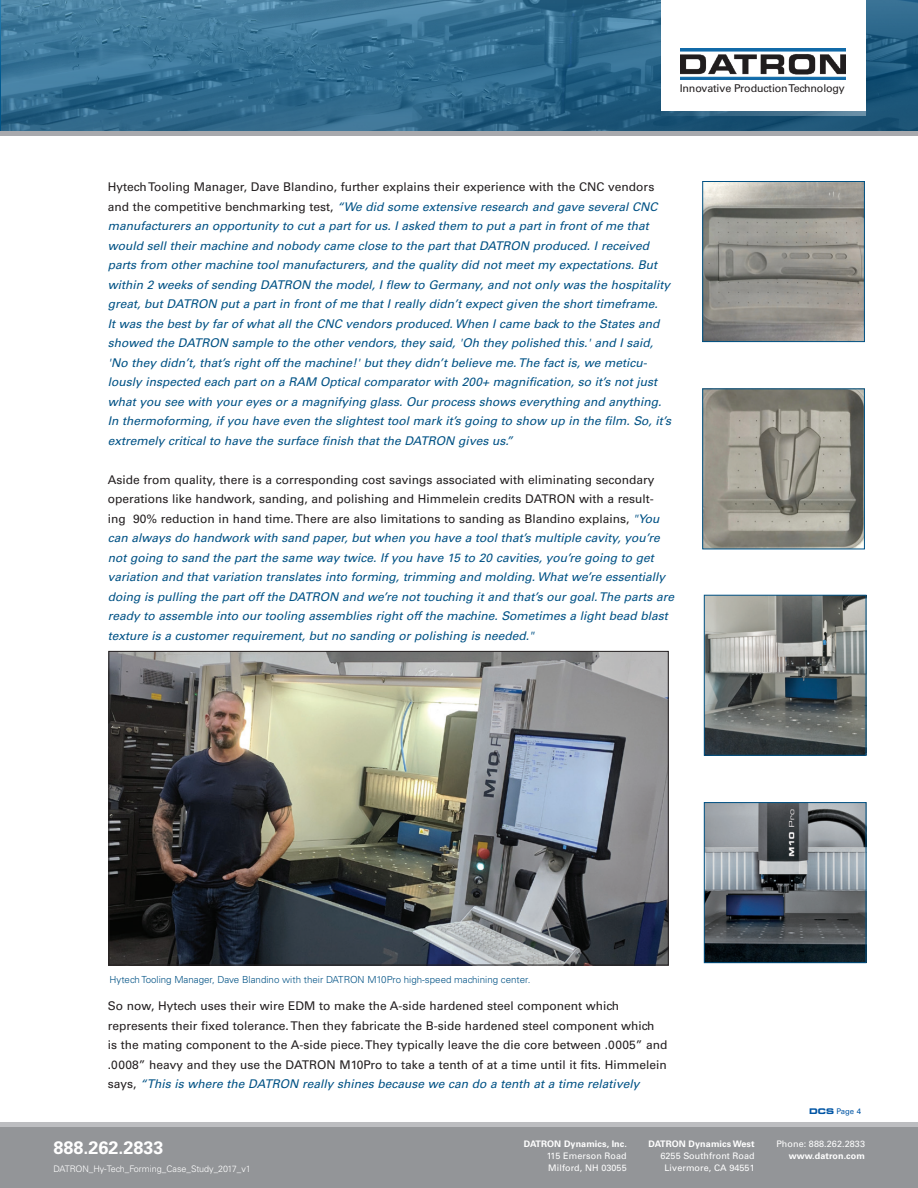
<style>
.page{position:relative;width:918px;height:1188px;background:#fff}
.page>*{position:absolute;margin:0;border:0;box-sizing:border-box;transform-origin:0 0}
.t1{font:700 18px "Univers LT";color:#fff}
.t2{font:italic 12px/19.5px "Univers";color:#005285}
.t3{font:12px/19.5px "Univers";color:#231f20}
.t4{font:10.8px "Univers LT";letter-spacing:-.015em;color:#231f20}
.t5{font:300 9.75px "Univers";color:#005285}
.t6{font:9px/12px "Univers LT";letter-spacing:.01em;color:#fff}
.t7{font:700 9px "Univers LT";letter-spacing:.01em;color:#fff}
.t8{font:300 9px "Univers";color:#fff}
.t9{font:7.8px "Univers";color:#0155a5}
.s1{font-style:normal;color:#231f20}
.s2{font-style:italic;color:#005285}
.s3{font-family:"Eurostile Bold Extended Two"}
</style>
<div class="page">
<div style="left:0;top:131px;width:918px;height:5px;background:#a8a9ad"></div>
<img style="left:1px;top:0;width:917px;height:131px">
<div style="left:661px;top:0;width:204px;height:111px;background:#fff"></div>
<svg style="left:661px;top:111px;width:204px;height:5px"></svg>
<img style="left:681px;top:49px;width:165px;height:31px">
<div style="left:1px;top:1122px;width:917px;height:66px;background:#939598"></div>
<hr style="left:0;top:1122px;width:918px;height:4px;background:#bcbdc0">
<img style="left:704px;top:183px;width:159px;height:157px">
<div style="left:702px;top:181px;width:163px;height:161px;border:1px solid #005285"></div>
<img style="left:704px;top:390px;width:159px;height:157px">
<div style="left:702px;top:388px;width:163px;height:161px;border:1px solid #005285"></div>
<img style="left:706px;top:597px;width:158px;height:157px">
<div style="left:704px;top:595px;width:162px;height:161px;border:1px solid #005285"></div>
<img style="left:706px;top:804px;width:158px;height:157px">
<div style="left:704px;top:802px;width:162px;height:161px;border:1px solid #005285"></div>
<img style="left:111px;top:653px;width:555px;height:310px">
<p class="t4" style="left:680px;top:82px;width:167px">Innovative Production Technology</p>
<p class="t2" style="left:108px;top:177px;width:565px"><span class="s1">Hytech Tooling Manager, Dave Blandino, further explains their experience with the CNC vendors and the competitive benchmarking test,</span> “We did some extensive research and gave several CNC manufacturers an opportunity to cut a part for us. I asked them to put a part in front of me that would sell their machine and nobody came close to the part that DATRON produced. I received parts from other machine tool manufacturers, and the quality did not meet my expectations. But within 2 weeks of sending DATRON the model, I flew to Germany, and not only was the hospitality great, but DATRON put a part in front of me that I really didn’t expect given the short timeframe.<br>It was the best by far of what all the CNC vendors produced. When I came back to the States and showed the DATRON sample to the other vendors, they said, 'Oh they polished this.' and I said, 'No they didn’t, that’s right off the machine!' but they didn’t believe me. The fact is, we meticu&shy;lously inspected each part on a RAM Optical comparator with 200+ magnification, so it’s not just what you see with your eyes or a magnifying glass. Our process shows everything and anything.<br>In thermoforming, if you have even the slightest tool mark it’s going to show up in the film. So, it’s extremely critical to have the surface finish that the DATRON gives us.”</p>
<p class="t2" style="left:108px;top:470px;width:568px"><span class="s1">Aside from quality, there is a corresponding cost savings associated with eliminating secondary operations like handwork, sanding, and polishing and Himmelein credits DATRON with a result&shy;ing 90% reduction in hand time. There are also limitations to sanding as Blandino explains,</span> "You can always do handwork with sand paper, but when you have a tool that’s multiple cavity, you’re not going to sand the part the same way twice. If you have 15 to 20 cavities, you’re going to get variation and that variation translates into forming, trimming and molding. What we’re essentially doing is pulling the part off the DATRON and we’re not touching it and that’s our goal. The parts are ready to assemble into our tooling assemblies right off the machine. Sometimes a light bead blast texture is a customer requirement, but no sanding or polishing is needed."</p>
<p class="t5" style="left:109px;top:974px;width:423px">Hytech Tooling Manager, Dave Blandino with their DATRON M10Pro high-speed machining center.</p>
<p class="t3" style="left:108px;top:996px;width:561px">So now, Hytech uses their wire EDM to make the A-side hardened steel component which represents their fixed tolerance. Then they fabricate the B-side hardened steel component which<br>is the mating component to the A-side piece. They typically leave the die core between .0005” and .0008” heavy and they use the DATRON M10Pro to take a tenth of at a time until it fits. Himmelein says, <span class="s2">“This is where the DATRON really shines because we can do a tenth at a time relatively</span></p>
<p class="t9" style="left:809px;top:1107px;width:53px"><span class="s3">DCS</span> Page 4</p>
<h1 class="t1" style="left:53px;top:1137px;width:112px">888.262.2833</h1>
<p class="t8" style="left:53px;top:1163px;width:199px">DATRON_Hy-Tech_Forming_Case_Study_2017_v1</p>
<p class="t7" style="left:524px;top:1139px;width:105px">DATRON Dynamics, Inc.</p>
<p class="t6" style="left:547px;top:1150px;width:82px">115 Emerson Road<br>Milford, NH 03055</p>
<p class="t7" style="left:648px;top:1139px;width:108px">DATRON Dynamics West</p>
<p class="t6" style="left:660px;top:1150px;width:96px;text-align:center">6255 Southfront Road<br>Livermore, CA 94551</p>
<p class="t6" style="left:776px;top:1138px;width:90px">Phone: 888.262.2833</p>
<p class="t7" style="left:789px;top:1151px;width:78px">www.datron.com</p>
</div>
